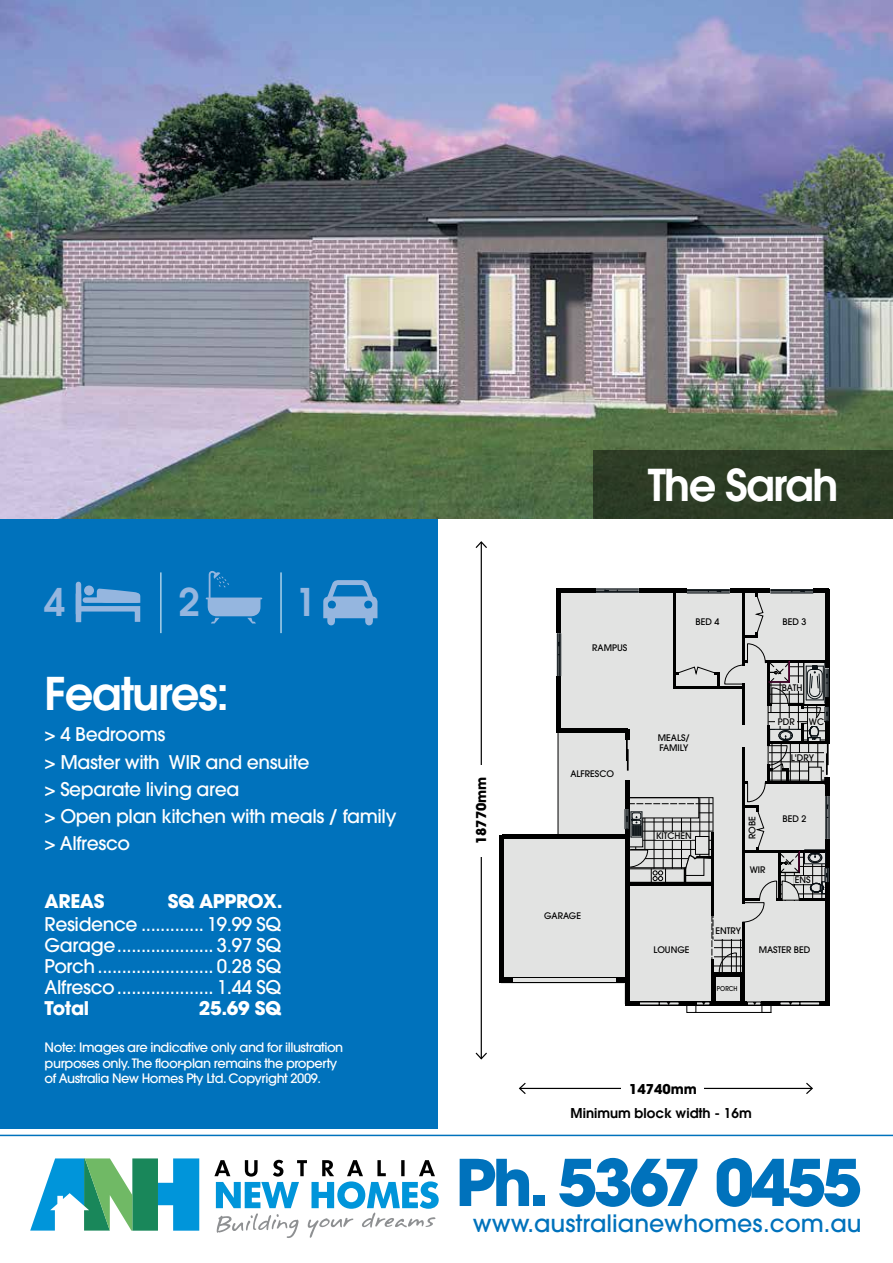
<style>
.page{position:relative;width:893px;height:1263px;background:#fff}
.page>*{position:absolute;margin:0;border:0;box-sizing:border-box;transform-origin:0 0}
.t1{font:700 63.75px "Avant Garde LT";letter-spacing:-.055em;color:#0072bc}
.t2{font:600 44.85px "Avant Garde LT";letter-spacing:-.03em;color:#fff}
.t3{font:600 43.65px "Avant Garde LT";letter-spacing:-.035em;color:#fff}
.t4{font:600 37.95px "Avant Garde LT";color:#95b6df}
.t5{font:500 23.85px "Avant Garde LT";color:#0072bc}
.t6{font:500 18.75px/27.3px "Avant Garde LT";letter-spacing:-.02em;color:#fff;text-align:justify}
.t7{font:700 18.75px "Avant Garde LT";letter-spacing:-.02em;color:#fff}
.t8{font:600 13.5px "Avant Garde LT";color:#000}
.t9{font:700 13.5px "Avant Garde LT";color:#000}
.t10{font:500 12.9px/15.5px "Avant Garde LT";letter-spacing:-.035em;color:#fff}
.t11{font:500 9px/9.3px "Avant Garde LT";color:#000}
.t12{font:500 6.6px "Avant Garde LT";color:#000;scale:.9 1}
</style>
<div class="page">
<div style="left:0;top:519px;width:438px;height:610px;background:#0072bc"></div>
<hr style="left:0;top:1135px;width:893px;height:1px;background:#0072bc">
<svg style="left:214px;top:1160px;width:225px;height:78px"></svg>
<svg style="left:30px;top:1158px;width:169px;height:73px"></svg>
<svg style="left:323px;top:580px;width:54px;height:38px"></svg>
<div style="left:364px;top:601px;width:8px;height:8px;background:#0072bc;border-radius:50%"></div>
<div style="left:328px;top:601px;width:8px;height:8px;background:#0072bc;border-radius:50%"></div>
<div style="left:327px;top:612px;width:8px;height:10px;background:#95b6df"></div>
<div style="left:365px;top:612px;width:8px;height:10px;background:#95b6df"></div>
<div style="left:76px;top:584px;width:5px;height:30px;background:#95b6df"></div>
<svg style="left:75px;top:589px;width:66px;height:34px"></svg>
<div style="left:84px;top:585px;width:10px;height:10px;background:#95b6df;border-radius:50%"></div>
<hr style="left:207px;top:597px;width:54px;height:2px;background:#95b6df">
<svg style="left:208px;top:570px;width:52px;height:53px"></svg>
<hr style="left:161px;top:572px;width:1px;height:61px;background:#fff">
<hr style="left:281px;top:572px;width:1px;height:61px;background:#fff">
<img style="left:0;top:0;width:893px;height:519px">
<div style="left:593px;top:451px;width:300px;height:68px;background:#2d3c25"></div>
<hr style="left:481px;top:542px;width:1px;height:517px;background:#000">
<svg style="left:475px;top:541px;width:12px;height:8px"></svg>
<svg style="left:475px;top:1051px;width:12px;height:9px"></svg>
<div style="left:470px;top:765px;width:22px;height:91px;background:#fff"></div>
<hr style="left:520px;top:1088px;width:292px;height:1px;background:#000">
<svg style="left:805px;top:1082px;width:8px;height:12px"></svg>
<svg style="left:519px;top:1082px;width:8px;height:12px"></svg>
<div style="left:622px;top:1078px;width:82px;height:21px;background:#fff"></div>
<hr style="left:502px;top:835px;width:125px;height:4px;background:#000">
<hr style="left:557px;top:589px;width:272px;height:4px;background:#000">
<svg style="left:625px;top:1001px;width:204px;height:4px"></svg>
<hr style="left:500px;top:835px;width:4px;height:148px;background:#000">
<hr style="left:557px;top:589px;width:4px;height:144px;background:#000">
<svg style="left:825px;top:589px;width:4px;height:416px"></svg>
<hr style="left:695px;top:1012px;width:76px;height:1px;background:#000">
<div style="left:686px;top:1003px;width:10px;height:10px;border:1px solid #000"></div>
<div style="left:761px;top:1003px;width:10px;height:10px;border:1px solid #000"></div>
<hr style="left:557px;top:633px;width:1px;height:43px;background:#0b1318">
<hr style="left:596px;top:589px;width:42px;height:1px;background:#0b1318">
<hr style="left:687px;top:589px;width:42px;height:1px;background:#0b1318">
<hr style="left:771px;top:589px;width:42px;height:1px;background:#0b1318">
<hr style="left:829px;top:796px;width:1px;height:43px;background:#0b1318">
<div style="left:558px;top:590px;width:270px;height:255px;background:#e2e3e2"></div>
<div style="left:501px;top:839px;width:269px;height:144px;background:#e2e3e2"></div>
<svg style="left:624px;top:725px;width:204px;height:278px"></svg>
<h3 class="t4" style="left:44px;top:577px;width:23px">4</h3>
<h3 class="t4" style="left:179px;top:577px;width:23px">2</h3>
<h3 class="t4" style="left:296px;top:577px;width:23px">1</h3>
<h2 class="t2" style="left:45px;top:664px;width:186px">Features:</h2>
<p class="t6" style="left:45px;top:721px;width:353px;text-align:left">&gt; 4 Bedrooms<br>&gt; Master with WIR and ensuite<br>&gt; Separate living area<br>&gt; Open plan kitchen with meals / family &gt; Alfresco</p>
<p class="t7" style="left:45px;top:889px;width:98px">AREAS S</p>
<p class="t7" style="left:178px;top:889px;width:106px">Q APPROX.</p>
<p class="t6" style="left:45px;top:914px;width:238px;line-height:21px">Residence ............. 19.99 Sq Garage.................... 3.97 Sq Porch........................ 0.28 Sq Alfresco.................... 1.44 Sq</p>
<p class="t7" style="left:45px;top:996px;width:46px">TOTAL</p>
<p class="t7" style="left:199px;top:996px;width:84px">25.69 SQ</p>
<p class="t10" style="left:45px;top:1040px;width:300px">Note: Images are indicative only and for illustration purposes only. The floor-plan remains the property of Australia New Homes Pty Ltd. Copyright 2009.</p>
<h3 class="t3" style="left:648px;top:456px;width:192px">The Sarah</h3>
<p class="t9" style="left:472px;top:844px;width:69px;rotate:-90deg">18770MM</p>
<p class="t11" style="left:592px;top:643px;width:8px">ramp</p>
<p class="t11" style="left:617px;top:643px;width:11px">us</p>
<p class="t11" style="left:570px;top:769px;width:44px">Alfr esco</p>
<p class="t11" style="left:544px;top:911px;width:8px">garag</p>
<p class="t11" style="left:576px;top:911px;width:6px">e</p>
<p class="t11" style="left:696px;top:617px;width:25px">bed 4</p>
<p class="t11" style="left:782px;top:617px;width:25px">bed 3</p>
<p class="t11" style="left:658px;top:733px;width:34px">meals/<br>Fami</p>
<p class="t11" style="left:680px;top:743px;width:10px">ly</p>
<p class="t11" style="left:656px;top:831px;width:37px">kitchen</p>
<p class="t11" style="left:782px;top:683px;width:22px">bath</p>
<p class="t11" style="left:778px;top:717px;width:16px">pdr</p>
<p class="t11" style="left:809px;top:717px;width:17px">wc</p>
<p class="t11" style="left:791px;top:753px;width:25px">L'Dry</p>
<p class="t11" style="left:748px;top:839px;width:24px;rotate:-90deg">robe</p>
<p class="t11" style="left:750px;top:865px;width:17px">WIR</p>
<p class="t11" style="left:716px;top:926px;width:27px">entry</p>
<p class="t11" style="left:782px;top:814px;width:25px">bed 2</p>
<p class="t11" style="left:795px;top:875px;width:17px">ens</p>
<p class="t11" style="left:653px;top:945px;width:38px">lounge</p>
<p class="t11" style="left:759px;top:945px;width:8px">mas</p>
<p class="t11" style="left:778px;top:945px;width:34px">ter bed</p>
<p class="t12" style="left:717px;top:984px;width:24px">porch</p>
<p class="t9" style="left:629px;top:1080px;width:69px">14740MM</p>
<p class="t8" style="left:571px;top:1104px;width:183px">Minimum block width - 16m</p>
<h1 class="t1" style="left:455px;top:1141px;width:408px">PH. 5367 0455</h1>
<p class="t5" style="left:473px;top:1209px;width:390px">www.australianewhomes.com.au</p>
</div>
